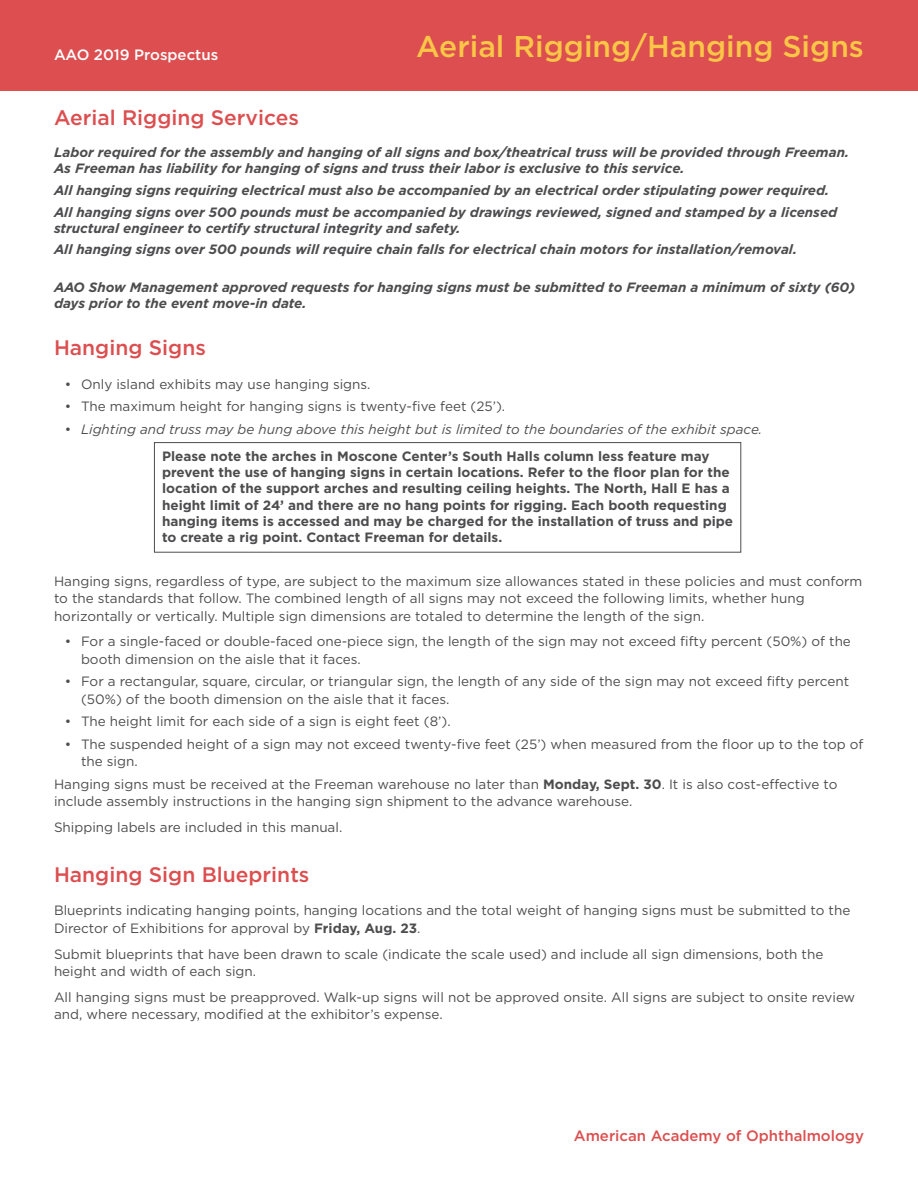
<style>
.page{position:relative;width:918px;height:1188px;background:#fff}
.page>*{position:absolute;margin:0;border:0;box-sizing:border-box;transform-origin:0 0}
.t1{font:500 30px "Gotham";color:#f9c647}
.t2{font:500 21px "Gotham";color:#dc4e4f}
.t3{font:500 15px "Gotham";color:#dc4e4f}
.t4{font:500 15px "Gotham";color:#fff}
.t5{font:13.5px/17.2px "Gotham";color:#4d4d4f}
.t6{font:italic 700 13.5px/16.2px "Gotham";color:#4d4d4f}
.t7{font:700 13.5px/16.2px "Gotham";color:#4d4d4f}
.t8{font:italic 13.5px/27px "Gotham";color:#4d4d4f}
.s1{font-style:normal}
.s2{font-weight:700;font-style:normal}
.s3{font-weight:700}
</style>
<div class="page">
<div style="left:0;top:0;width:918px;height:91px;background:#dc4e4f"></div>
<div style="left:154px;top:442px;width:587px;height:111px;border:1px solid #4d4d4f"></div>
<p class="t4" style="left:54px;top:45px;width:166px">AAO 2019 Prospectus</p>
<h1 class="t1" style="left:416px;top:27px;width:449px">Aerial Rigging/Hanging Signs</h1>
<h2 class="t2" style="left:54px;top:104px;width:247px">Aerial Rigging Services</h2>
<p class="t6" style="left:54px;top:144px;width:796px">Labor required for the assembly and hanging of all signs and box/theatrical truss will be provided through Freeman.<br>As Freeman has liability for hanging of signs and truss their labor is exclusive to this service.</p>
<p class="t6" style="left:54px;top:179px;width:785px;line-height:21.6px">All hanging signs requiring electrical must also be accompanied by an electrical order stipulating power required.<br>All hanging signs over 500 pounds must be accompanied by drawings reviewed, signed and stamped by a licensed</p>
<p class="t6" style="left:54px;top:217px;width:744px;line-height:21.6px">structural engineer to certify structural integrity and safety.<br>All hanging signs over 500 pounds will require chain falls for electrical chain motors for installation/removal.</p>
<p class="t6" style="left:54px;top:279px;width:803px">AAO Show Management approved requests for hanging signs must be submitted to Freeman a minimum of sixty (60) days prior to the event move-in date.</p>
<h2 class="t2" style="left:54px;top:334px;width:153px">Hanging Signs</h2>
<p class="t5" style="left:65px;top:375px;width:307px">• Only island exhibits may use hanging signs.</p>
<p class="t5" style="left:65px;top:398px;width:442px">• The maximum height for hanging signs is twenty-five feet (25’).</p>
<p class="t8" style="left:162px;top:415px;width:602px;text-indent:-97px"><span class="s1">•</span> Lighting and truss may be hung above this height but is limited to the boundaries of the exhibit space.<br><span class="s2">Please note the arches in Moscone Center’s South Halls column less feature may</span></p>
<p class="t7" style="left:162px;top:464px;width:573px">prevent the use of hanging signs in certain locations. Refer to the floor plan for the location of the support arches and resulting ceiling heights. The North, Hall E has a height limit of 24’ and there are no hang points for rigging. Each booth requesting hanging items is accessed and may be charged for the installation of truss and pipe to create a rig point. Contact Freeman for details.</p>
<p class="t5" style="left:54px;top:572px;width:810px">Hanging signs, regardless of type, are subject to the maximum size allowances stated in these policies and must conform to the standards that follow. The combined length of all signs may not exceed the following limits, whether hung horizontally or vertically. Multiple sign dimensions are totaled to determine the length of the sign.</p>
<p class="t5" style="left:81px;top:633px;width:771px;text-indent:-16px">• For a single-faced or double-faced one-piece sign, the length of the sign may not exceed fifty percent (50%) of the booth dimension on the aisle that it faces.</p>
<p class="t5" style="left:81px;top:673px;width:770px;text-indent:-16px">• For a rectangular, square, circular, or triangular sign, the length of any side of the sign may not exceed fifty percent (50%) of the booth dimension on the aisle that it faces.</p>
<p class="t5" style="left:65px;top:713px;width:387px">• The height limit for each side of a sign is eight feet (8’).</p>
<p class="t5" style="left:81px;top:735px;width:784px;text-indent:-16px">• The suspended height of a sign may not exceed twenty-five feet (25’) when measured from the floor up to the top of the sign.</p>
<p class="t5" style="left:54px;top:775px;width:785px">Hanging signs must be received at the Freeman warehouse no later than <span class="s3">Monday, Sept. 30</span>. It is also cost-effective to include assembly instructions in the hanging sign shipment to the advance warehouse.</p>
<p class="t5" style="left:54px;top:818px;width:290px">Shipping labels are included in this manual.</p>
<h2 class="t2" style="left:54px;top:861px;width:257px">Hanging Sign Blueprints</h2>
<p class="t5" style="left:54px;top:902px;width:798px">Blueprints indicating hanging points, hanging locations and the total weight of hanging signs must be submitted to the<br>Director of Exhibitions for approval by <span class="s3">Friday, Aug. 23</span>.</p>
<p class="t5" style="left:54px;top:945px;width:771px">Submit blueprints that have been drawn to scale (indicate the scale used) and include all sign dimensions, both the height and width of each sign.</p>
<p class="t5" style="left:54px;top:988px;width:803px">All hanging signs must be preapproved. Walk-up signs will not be approved onsite. All signs are subject to onsite review and, where necessary, modified at the exhibitor’s expense.</p>
<p class="t3" style="left:574px;top:1126px;width:292px">American Academy of Ophthalmology</p>
</div>
